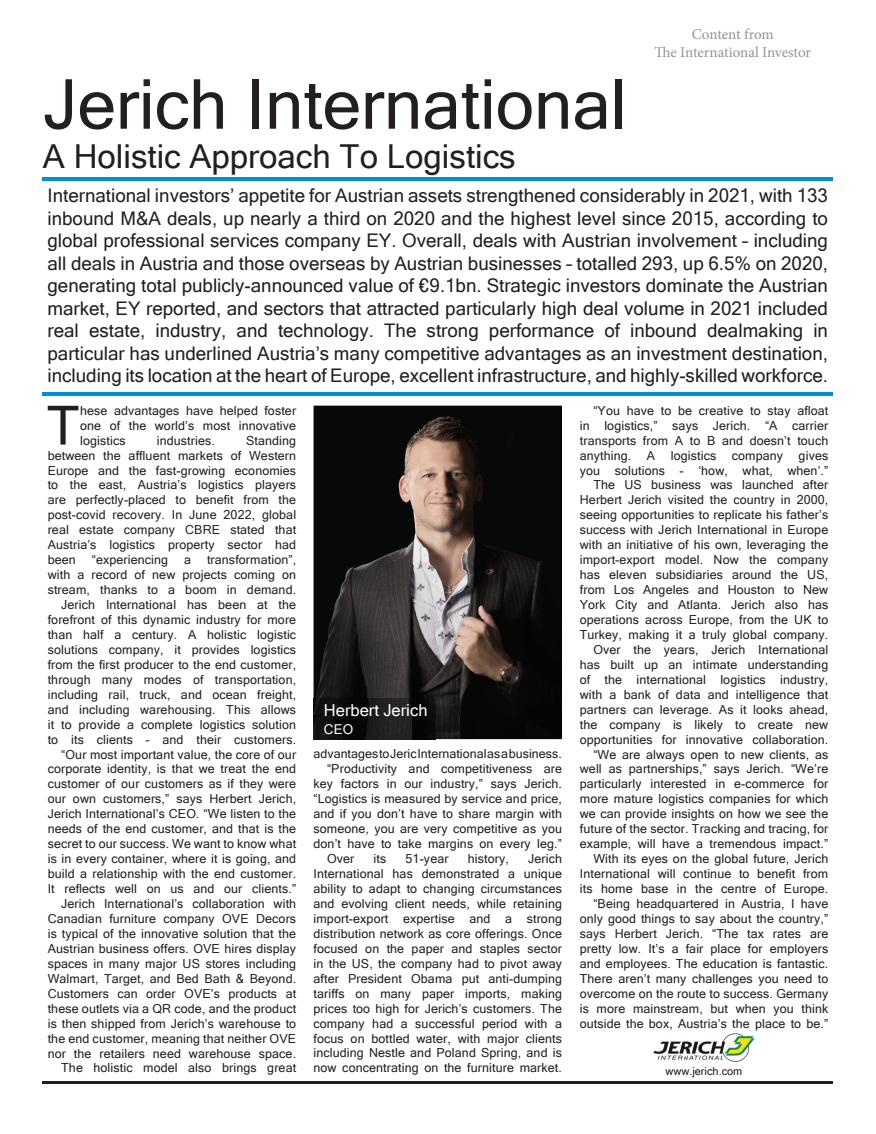
<style>
.page{position:relative;width:876px;height:1134px;background:#fff}
.page>*{position:absolute;margin:0;border:0;box-sizing:border-box;transform-origin:0 0}
.t1{font:69px "Microsoft Sans Serif";color:#231f20}
.t2{font:54.15px "Microsoft Sans Serif";color:#231f20}
.t3{font:33px "Microsoft Sans Serif";color:#231f20}
.t4{font:18.75px/22.5px "Microsoft Sans Serif";color:#231f20;text-align:justify}
.t5{font:16.5px "Microsoft Sans Serif";color:#fff}
.t6{font:15px/18px "Minion Pro";letter-spacing:-.005em;color:#999190}
.t7{font:13.5px "Microsoft Sans Serif";color:#fff}
.t8{font:12.45px/15px "Microsoft Sans Serif";letter-spacing:.01em;color:#231f20;text-align:justify}
.t9{font:10.95px "Microsoft Sans Serif";color:#231f20}
</style>
<div class="page">
<hr style="left:43px;top:1080px;width:790px;height:3px;background:#231f20">
<hr style="left:43px;top:177px;width:790px;height:3px;background:#008fd5">
<hr style="left:43px;top:392px;width:790px;height:4px;background:#008fd5">
<img style="left:313px;top:405px;width:249px;height:334px">
<img style="left:313px;top:698px;width:122px;height:41px">
<img style="left:653px;top:1033px;width:102px;height:28px">
<p class="t6" style="left:670px;top:26px;width:142px;text-indent:21px">Content from<br>e International Investor</p>
<h1 class="t1" style="left:43px;top:65px;width:585px">Jerich International</h1>
<h3 class="t3" style="left:43px;top:138px;width:474px">A Holistic Approach To Logistics</h3>
<p class="t4" style="left:47px;top:184px;width:782px">International investors’ appetite for Austrian assets strengthened considerably in 2021, with 133 inbound M&amp;A deals, up nearly a third on 2020 and the highest level since 2015, according to global professional services company EY. Overall, deals with Austrian involvement – including all deals in Austria and those overseas by Austrian businesses – totalled 293, up 6.5% on 2020, generating total publicly-announced value of €9.1bn. Strategic investors dominate the Austrian market, EY reported, and sectors that attracted particularly high deal volume in 2021 included real estate, industry, and technology. The strong performance of inbound dealmaking in particular has underlined Austria’s many competitive advantages as an investment destination, including its location at the heart of Europe, excellent infrastructure, and highly-skilled workforce.</p>
<p class="t8" style="left:580px;top:403px;width:250px;text-align:right">“You have to be creative to stay afloat<br>in logistics,” says Jerich. “A carrier transports from A to B and doesn’t touch anything. A logistics company gives you solutions - ‘how, what, when’.” The US business was launched after Herbert Jerich visited the country in 2000, seeing opportunities to replicate his father’s success with Jerich International in Europe with an initiative of his own, leveraging the import-export model. Now the company has eleven subsidiaries around the US, from Los Angeles and Houston to New York City and Atlanta. Jerich also has operations across Europe, from the UK to Turkey, making it a truly global company.<br>Over the years, Jerich International has built up an intimate understanding of the international logistics industry, with a bank of data and intelligence that partners can leverage. As it looks ahead, the company is likely to create new opportunities for innovative collaboration. “We are always open to new clients, as well as partnerships,” says Jerich. “We’re particularly interested in e-commerce for more mature logistics companies for which we can provide insights on how we see the future of the sector. Tracking and tracing, for example, will have a tremendous impact.” With its eyes on the global future, Jerich International will continue to benefit from its home base in the centre of Europe. “Being headquartered in Austria, I have only good things to say about the country,” says Herbert Jerich. “The tax rates are pretty low. It’s a fair place for employers and employees. The education is fantastic.<br>There aren’t many challenges you need to overcome on the route to success. Germany is more mainstream, but when you think outside the box, Austria’s the place to be.”</p>
<h2 class="t2" style="left:47px;top:394px;width:35px">T</h2>
<p class="t8" style="left:80px;top:403px;width:217px">hese advantages have helped foster one of the world’s most innovative logistics</p>
<p class="t8" style="left:48px;top:432px;width:250px;text-indent:198px">Standing between the affluent markets of Western Europe and the fast-growing economies to the east, Austria’s logistics players are perfectly-placed to benefit from the post-covid recovery. In June 2022, global real estate company CBRE stated that Austria’s logistics property sector had been</p>
<p class="t8" style="left:157px;top:432px;width:60px">industries.</p>
<p class="t8" style="left:48px;top:552px;width:250px;text-align:right">transformation”,<br>with a record of new projects coming on stream, thanks to a boom in demand.<br>Jerich International has been at the forefront of this dynamic industry for more than half a century. A holistic logistic solutions company, it provides logistics from the first producer to the end customer, through many modes of transportation, including rail, truck, and ocean freight, and including warehousing. This allows it to provide a complete logistics solution to its clients – and their customers. “Our most important value, the core of our corporate identity, is that we treat the end customer of our customers as if they were our own customers,” says Herbert Jerich, Jerich International’s CEO. “We listen to the needs of the end customer, and that is the secret to our success. We want to know what is in every container, where it is going, and build a relationship with the end customer.<br>It reflects well on us and our clients.” Jerich International’s collaboration with Canadian furniture company OVE Decors is typical of the innovative solution that the Austrian business offers. OVE hires display spaces in many major US stores including Walmart, Target, and Bed Bath &amp; Beyond.<br>Customers can order OVE’s products at these outlets via a QR code, and the product is then shipped from Jerich’s warehouse to the end customer, meaning that neither OVE nor the retailers need warehouse space.<br>The holistic model also brings great</p>
<p class="t8" style="left:92px;top:552px;width:78px">“experiencing</p>
<p class="t8" style="left:184px;top:552px;width:8px">a</p>
<h3 class="t5" style="left:324px;top:700px;width:105px">Herbert Jerich</h3>
<p class="t7" style="left:324px;top:721px;width:31px">CEO</p>
<p class="t8" style="left:313px;top:746px;width:250px">advantages to Jeric International as a business.</p>
<p class="t8" style="left:327px;top:761px;width:236px">“Productivity and competitiveness are</p>
<p class="t8" style="left:313px;top:776px;width:250px">key factors in our industry,” says Jerich.</p>
<p class="t8" style="left:313px;top:791px;width:250px">“Logistics is measured by service and price,</p>
<p class="t8" style="left:313px;top:806px;width:250px">and if you don’t have to share margin with</p>
<p class="t8" style="left:313px;top:821px;width:250px">someone, you are very competitive as you</p>
<p class="t8" style="left:313px;top:836px;width:250px">don’t have to take margins on every leg.”</p>
<p class="t8" style="left:327px;top:851px;width:29px">Over</p>
<p class="t8" style="left:373px;top:851px;width:14px">its</p>
<p class="t8" style="left:405px;top:851px;width:44px">51-year</p>
<p class="t8" style="left:468px;top:851px;width:43px">history,</p>
<p class="t8" style="left:313px;top:851px;width:250px;text-indent:214px">Jerich International has demonstrated a unique ability to adapt to changing circumstances and evolving client needs, while retaining import-export expertise and a strong distribution network as core offerings. Once focused on the paper and staples sector in the US, the company had to pivot away after President Obama put anti-dumping tariffs on many paper imports, making prices too high for Jerich’s customers. The company had a successful period with a focus on bottled water, with major clients including Nestle and Poland Spring, and is now concentrating on the furniture market.</p>
<p class="t9" style="left:665px;top:1064px;width:78px">www.jerich.com</p>
</div>
